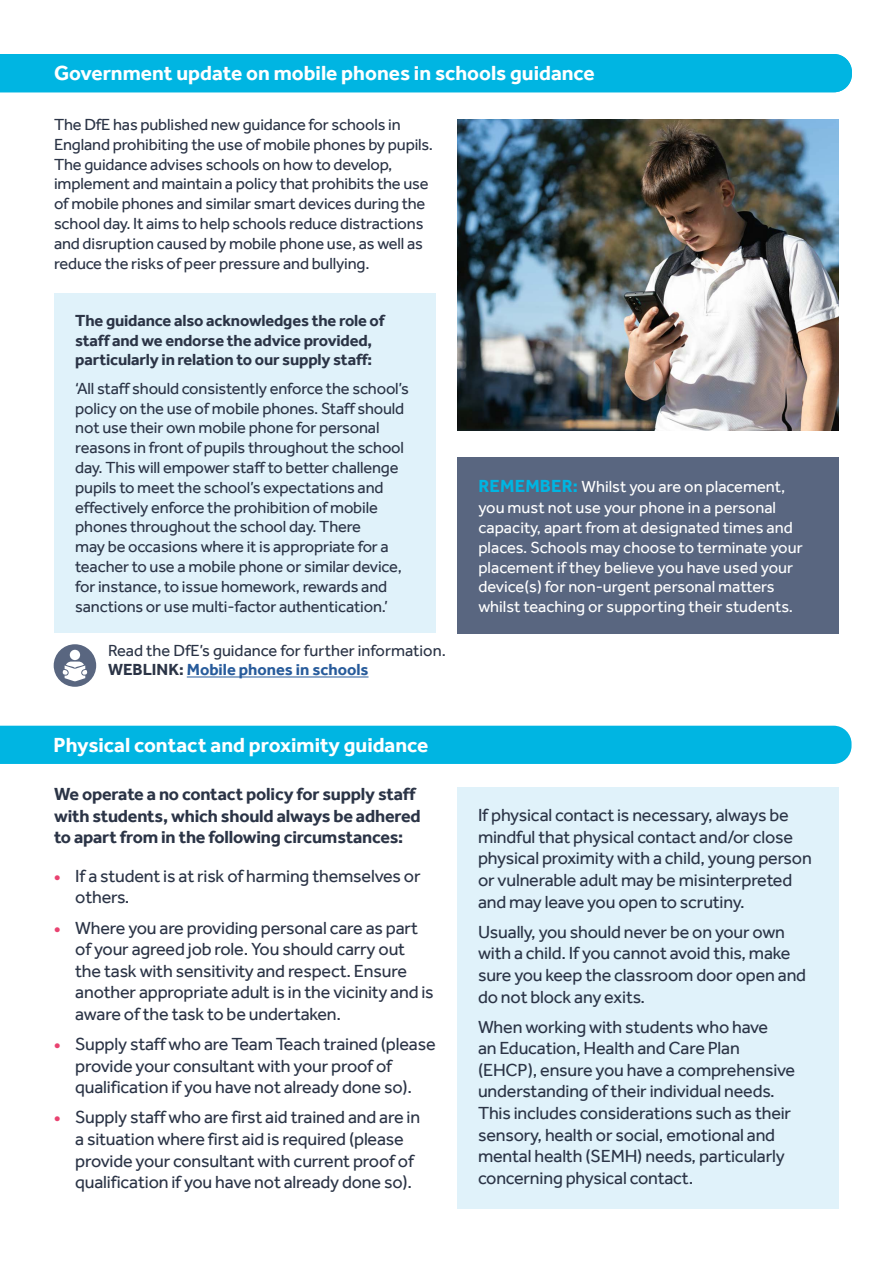
<style>
.page{position:relative;width:893px;height:1263px;background:#fff}
.page>*{position:absolute;margin:0;border:0;box-sizing:border-box;transform-origin:0 0}
.t1{font:700 21px "Effra";color:#fff}
.t2{font:18px/21.6px "Effra";letter-spacing:-.01em;color:#2b3446}
.t3{font:700 18px/21.6px "Effra";letter-spacing:-.01em;color:#2b3446}
.t4{font:16.5px/19.8px "Effra";letter-spacing:-.01em;color:#2b3446}
.t5{font:16.5px/19.8px "Effra";color:#fff}
.t6{font:700 16.5px/19.8px "Effra";letter-spacing:-.01em;color:#2b3446}
.s1{font-weight:700}
.s2{font-weight:700;color:#275b9b}
.s3{font-weight:800;font-size:16.5px;color:#e94270}
.s4{font-weight:700;font-size:18px;color:#00b5e2}
</style>
<div class="page">
<div style="left:54px;top:293px;width:382px;height:340px;background:#e0f2fa"></div>
<div style="left:0;top:54px;width:852px;height:38px;background:#00b5e2"></div>
<div style="left:457px;top:457px;width:382px;height:177px;background:#596680"></div>
<hr style="left:187px;top:676px;width:181px;height:1px;background:#275b9b">
<div style="left:457px;top:788px;width:382px;height:421px;background:#e0f2fa"></div>
<div style="left:0;top:726px;width:851px;height:38px;background:#00b5e2"></div>
<img style="left:457px;top:119px;width:382px;height:311px">
<div style="left:54px;top:644px;width:42px;height:43px;background:#596680;border-radius:50%"></div>
<div style="left:70px;top:650px;width:10px;height:10px;background:#fff;border-radius:50%"></div>
<svg style="left:63px;top:661px;width:24px;height:20px"></svg>
<p class="t1" style="left:54px;top:60px;width:559px">Keeping Children Safe in Education (KCSIE) guidance update</p>
<p class="t1" style="left:54px;top:61px;width:542px">Government update on mobile phones in schools guidance</p>
<p class="t4" style="left:54px;top:114px;width:380px">The DfE has published new guidance for schools in England prohibiting the use of mobile phones by pupils.<br>The guidance advises schools on how to develop, implement and maintain a policy that prohibits the use of mobile phones and similar smart devices during the school day. It aims to help schools reduce distractions and disruption caused by mobile phone use, as well as reduce the risks of peer pressure and bullying.</p>
<p class="t6" style="left:75px;top:310px;width:311px">The guidance also acknowledges the role of staff and we endorse the advice provided, particularly in relation to our supply staff:</p>
<p class="t4" style="left:75px;top:378px;width:335px">‘All staff should consistently enforce the school’s policy on the use of mobile phones. Staff should not use their own mobile phone for personal reasons in front of pupils throughout the school day. This will empower staff to better challenge pupils to meet the school’s expectations and effectively enforce the prohibition of mobile phones throughout the school day. There<br>may be occasions where it is appropriate for a teacher to use a mobile phone or similar device, for instance, to issue homework, rewards and sanctions or use multi-factor authentication.’</p>
<p class="t4" style="left:108px;top:640px;width:339px">Read the DfE’s guidance for further information.<br><span class="s1">WEBLINK:</span> <span class="s2">Mobile phones in schools</span></p>
<p class="t1" style="left:54px;top:732px;width:376px">Physical contact and proximity guidance</p>
<p class="t3" style="left:54px;top:783px;width:368px">We operate a no contact policy for supply staff with students, which should always be adhered to apart from in the following circumstances:</p>
<p class="t2" style="left:75px;top:865px;width:347px;text-indent:-21px"><span class="s3">•</span> If a student is at risk of harming themselves or others.</p>
<p class="t2" style="left:75px;top:916px;width:360px;text-indent:-21px"><span class="s3">•</span> Where you are providing personal care as part of your agreed job role. You should carry out the task with sensitivity and respect. Ensure another appropriate adult is in the vicinity and is aware of the task to be undertaken.</p>
<p class="t2" style="left:75px;top:1033px;width:362px;text-indent:-21px"><span class="s3">•</span> Supply staff who are Team Teach trained (please provide your consultant with your proof of qualification if you have not already done so).</p>
<p class="t2" style="left:75px;top:1106px;width:346px;text-indent:-21px"><span class="s3">•</span> Supply staff who are first aid trained and are in a situation where first aid is required (please provide your consultant with current proof of qualification if you have not already done so).</p>
<p class="t5" style="left:478px;top:475px;width:309px;line-height:21.6px"><span class="s4">REMEMBER:</span> Whilst you are on placement, you must not use your phone in a personal</p>
<p class="t5" style="left:478px;top:517px;width:326px">capacity, apart from at designated times and places. Schools may choose to terminate your placement if they believe you have used your device(s) for non-urgent personal matters whilst teaching or supporting their students.</p>
<p class="t2" style="left:478px;top:804px;width:335px">If physical contact is necessary, always be mindful that physical contact and/or close physical proximity with a child, young person or vulnerable adult may be misinterpreted and may leave you open to scrutiny.</p>
<p class="t2" style="left:478px;top:921px;width:330px">Usually, you should never be on your own with a child. If you cannot avoid this, make sure you keep the classroom door open and do not block any exits.</p>
<p class="t2" style="left:478px;top:1016px;width:319px">When working with students who have<br>an Education, Health and Care Plan (EHCP), ensure you have a comprehensive understanding of their individual needs.<br>This includes considerations such as their sensory, health or social, emotional and mental health (SEMH) needs, particularly concerning physical contact.</p>
</div>
